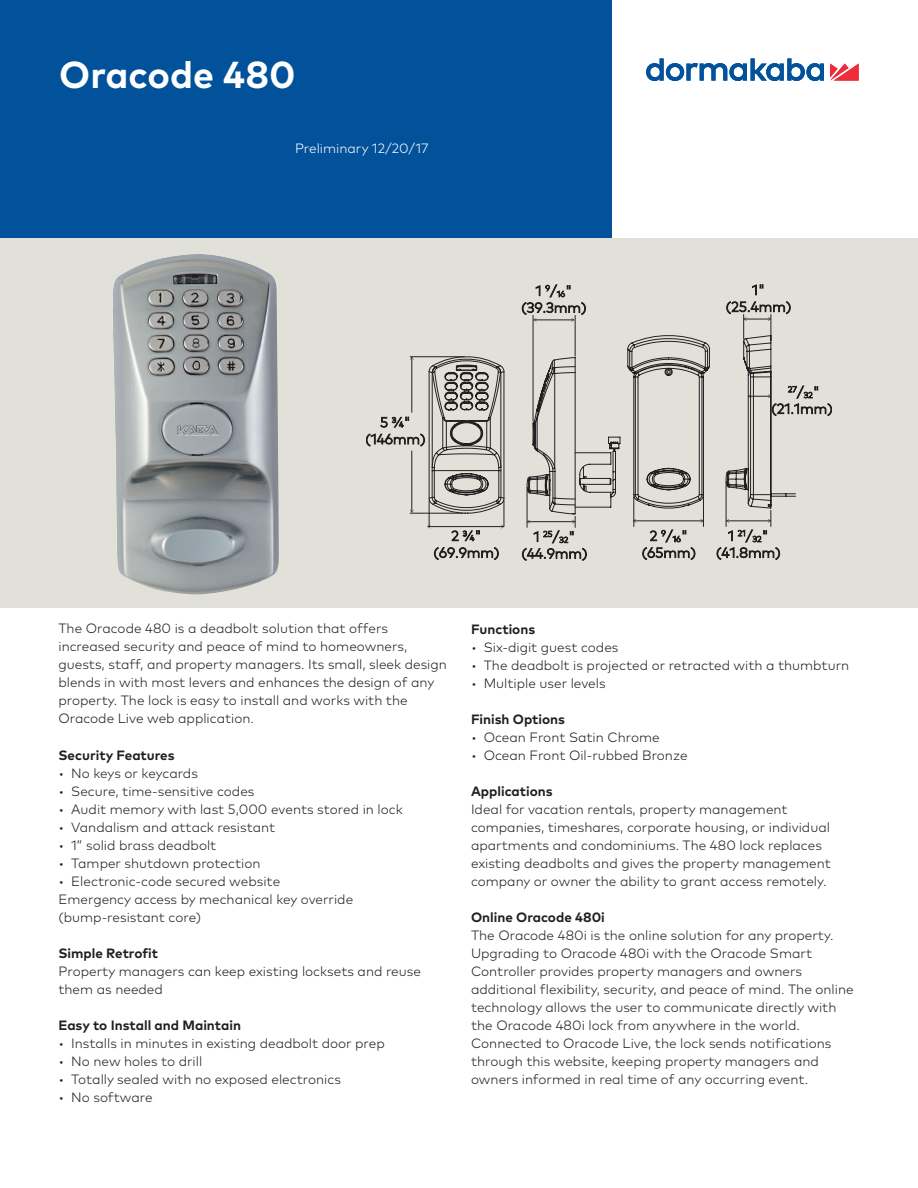
<style>
.page{position:relative;width:918px;height:1188px;background:#fff}
.page>*{position:absolute;margin:0;border:0;box-sizing:border-box;transform-origin:0 0}
.Title_blue_25pt_30pt{font:700 37.5px "Mark Pro";color:#fff}
.Body_Text_9pt_12pt{font:300 13.5px/18px "Mark Pro";color:#231f20}
.Lead_9pt_12pt{font:700 13.5px "Mark Pro";color:#231f20}
.Body_Text_9pt_12pt-2{font:300 13.5px "Mark Pro";color:#fff}
</style>
<div class="page">
<div style="left:0;top:238px;width:918px;height:369px;background:#e2e1d9"></div>
<div style="left:0;top:0;width:612px;height:238px;background:#01519b"></div>
<svg style="left:830px;top:64px;width:29px;height:17px"></svg>
<svg style="left:646px;top:58px;width:178px;height:23px"></svg>
<img style="left:113px;top:254px;width:166px;height:341px">
<hr style="left:410px;top:356px;width:54px;height:1px;background:#231f20">
<svg style="left:429px;top:321px;width:367px;height:206px"></svg>
<svg style="left:432px;top:342px;width:317px;height:165px"></svg>
<svg style="left:432px;top:354px;width:297px;height:160px"></svg>
<hr style="left:727px;top:521px;width:43px;height:1px;background:#231f20">
<svg style="left:726px;top:519px;width:3px;height:4px"></svg>
<svg style="left:768px;top:519px;width:3px;height:4px"></svg>
<svg style="left:752px;top:285px;width:11px;height:10px"></svg>
<svg style="left:726px;top:301px;width:65px;height:20px"></svg>
<svg style="left:717px;top:530px;width:63px;height:30px"></svg>
<svg style="left:748px;top:386px;width:84px;height:30px"></svg>
<hr style="left:533px;top:315px;width:1px;height:106px;background:#231f20">
<hr style="left:575px;top:315px;width:1px;height:41px;background:#231f20">
<svg style="left:522px;top:285px;width:64px;height:37px"></svg>
<svg style="left:366px;top:357px;width:337px;height:204px"></svg>
<p class="Title_blue_25pt_30pt" style="left:59px;top:46px;width:238px">Oracode 480</p>
<p class="Body_Text_9pt_12pt-2" style="left:295px;top:138px;width:135px">Preliminary 12/20/17</p>
<p class="Body_Text_9pt_12pt" style="left:58px;top:618px;width:390px">The Oracode 480 is a deadbolt solution that offers increased security and peace of mind to homeowners, guests, staff, and property managers. Its small, sleek design blends in with most levers and enhances the design of any property. The lock is easy to install and works with the Oracode Live web application.</p>
<p class="Lead_9pt_12pt" style="left:58px;top:745px;width:118px">Security Features</p>
<p class="Body_Text_9pt_12pt" style="left:58px;top:764px;width:141px">• No keys or keycards</p>
<p class="Body_Text_9pt_12pt" style="left:58px;top:782px;width:198px">• Secure, time-sensitive codes</p>
<p class="Body_Text_9pt_12pt" style="left:58px;top:800px;width:346px">• Audit memory with last 5,000 events stored in lock</p>
<p class="Body_Text_9pt_12pt" style="left:58px;top:818px;width:218px">• Vandalism and attack resistant</p>
<p class="Body_Text_9pt_12pt" style="left:58px;top:836px;width:159px">• 1” solid brass deadbolt</p>
<p class="Body_Text_9pt_12pt" style="left:58px;top:854px;width:204px">• Tamper shutdown protection</p>
<p class="Body_Text_9pt_12pt" style="left:58px;top:872px;width:223px">• Electronic-code secured website</p>
<p class="Body_Text_9pt_12pt" style="left:58px;top:890px;width:296px">Emergency access by mechanical key override (bump-resistant core)</p>
<p class="Lead_9pt_12pt" style="left:58px;top:943px;width:101px">Simple Retrofit</p>
<p class="Body_Text_9pt_12pt" style="left:58px;top:962px;width:364px">Property managers can keep existing locksets and reuse them as needed</p>
<p class="Lead_9pt_12pt" style="left:58px;top:1015px;width:184px">Easy to Install and Maintain</p>
<p class="Body_Text_9pt_12pt" style="left:58px;top:1034px;width:328px">• Installs in minutes in existing deadbolt door prep</p>
<p class="Body_Text_9pt_12pt" style="left:58px;top:1052px;width:145px">• No new holes to drill</p>
<p class="Body_Text_9pt_12pt" style="left:58px;top:1070px;width:284px">• Totally sealed with no exposed electronics</p>
<p class="Body_Text_9pt_12pt" style="left:58px;top:1088px;width:96px">• No software</p>
<p class="Lead_9pt_12pt" style="left:471px;top:619px;width:66px">Functions</p>
<p class="Body_Text_9pt_12pt" style="left:471px;top:638px;width:149px">• Six-digit guest codes</p>
<p class="Body_Text_9pt_12pt" style="left:471px;top:656px;width:380px">• The deadbolt is projected or retracted with a thumbturn</p>
<p class="Body_Text_9pt_12pt" style="left:471px;top:674px;width:136px">• Multiple user levels</p>
<p class="Lead_9pt_12pt" style="left:471px;top:709px;width:96px">Finish Options</p>
<p class="Body_Text_9pt_12pt" style="left:471px;top:728px;width:190px">• Ocean Front Satin Chrome</p>
<p class="Body_Text_9pt_12pt" style="left:471px;top:746px;width:218px">• Ocean Front Oil-rubbed Bronze</p>
<p class="Lead_9pt_12pt" style="left:471px;top:781px;width:83px">Applications</p>
<p class="Body_Text_9pt_12pt" style="left:471px;top:800px;width:361px">Ideal for vacation rentals, property management companies, timeshares, corporate housing, or individual apartments and condominiums. The 480 lock replaces existing deadbolts and gives the property management company or owner the ability to grant access remotely.</p>
<p class="Lead_9pt_12pt" style="left:471px;top:907px;width:135px">Online Oracode 480i</p>
<p class="Body_Text_9pt_12pt" style="left:471px;top:926px;width:384px">The Oracode 480i is the online solution for any property.<br>Upgrading to Oracode 480i with the Oracode Smart Controller provides property managers and owners additional flexibility, security, and peace of mind. The online technology allows the user to communicate directly with the Oracode 480i lock from anywhere in the world.<br>Connected to Oracode Live, the lock sends notifications through this website, keeping property managers and owners informed in real time of any occurring event.</p>
</div>
